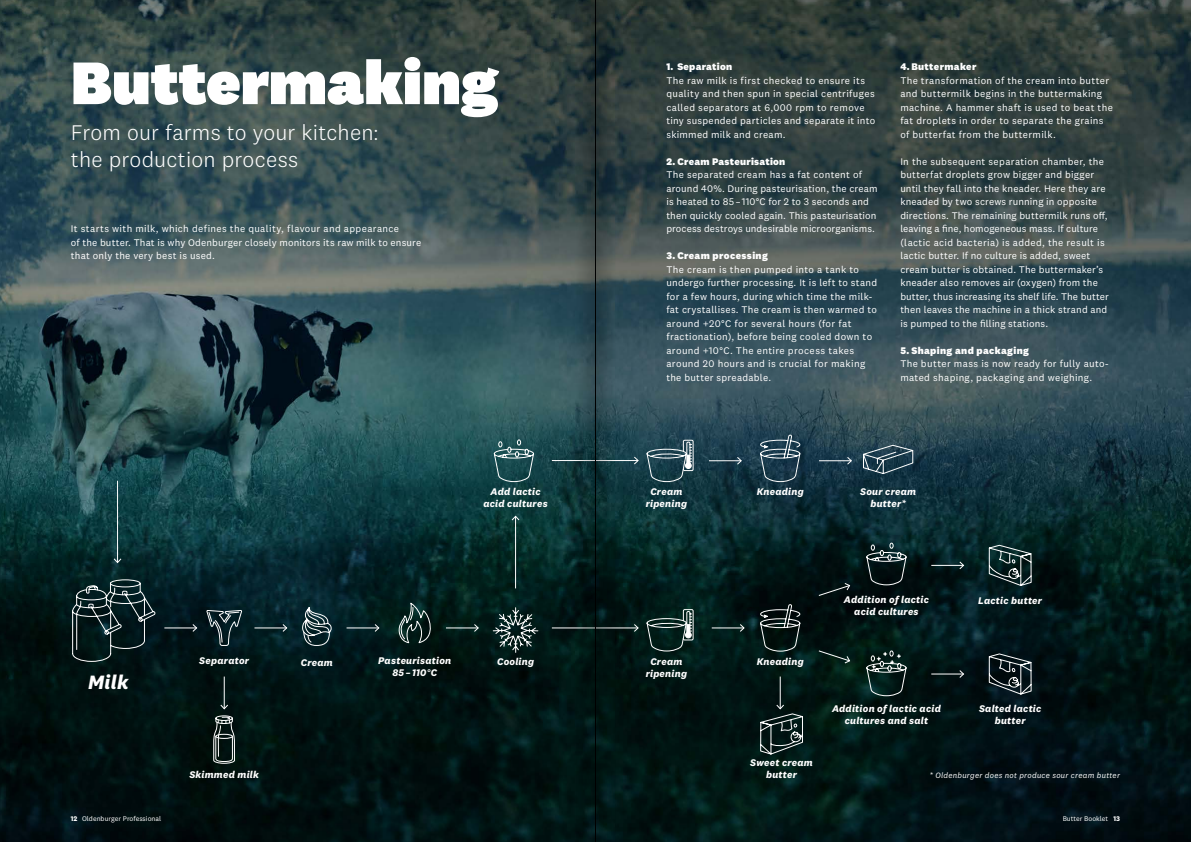
<style>
.page{position:relative;width:1191px;height:842px;background:#fff}
.page>*{position:absolute;margin:0;border:0;box-sizing:border-box;transform-origin:0 0}
.t1{font:900 62.2px "National 2";color:#fff}
.t2{font:300 22px/26.4px "National 2";letter-spacing:.01em;color:#fff}
.Zutaten_National_Regular_10_13_5{font:italic 700 20px "National 2";color:#fff}
.Fließtext_National_Regular_10_13_5{font:10px/13.5px "National 2";letter-spacing:.025em;color:#fff}
.Zutaten_National_Regular_10_13_5-2{font:italic 700 10px/12px "National 2";letter-spacing:.025em;color:#fff;text-align:center}
.Fließtext_National_Regular_10_13_5-2{font:800 10px "National 2";letter-spacing:.035em;color:#fff}
.Zutaten_National_Regular_10_13_5-3{font:italic 8px "National 2";letter-spacing:.03em;color:#fff}
.t3{font:7px "National 2";color:#fff}
.s1{font-weight:700}
</style>
<div class="page">
<img style="left:0;top:0;width:1191px;height:842px">
<hr style="left:164px;top:627px;width:33px;height:1px;background:#fff">
<svg style="left:192px;top:623px;width:6px;height:9px"></svg>
<hr style="left:254px;top:627px;width:33px;height:1px;background:#fff">
<svg style="left:282px;top:623px;width:6px;height:9px"></svg>
<hr style="left:346px;top:627px;width:33px;height:1px;background:#fff">
<svg style="left:374px;top:623px;width:6px;height:9px"></svg>
<hr style="left:446px;top:627px;width:32px;height:1px;background:#fff">
<svg style="left:473px;top:623px;width:6px;height:9px"></svg>
<hr style="left:709px;top:460px;width:32px;height:1px;background:#fff">
<svg style="left:736px;top:456px;width:6px;height:9px"></svg>
<hr style="left:819px;top:460px;width:32px;height:1px;background:#fff">
<svg style="left:846px;top:456px;width:6px;height:9px"></svg>
<hr style="left:711px;top:627px;width:33px;height:1px;background:#fff">
<svg style="left:739px;top:623px;width:6px;height:9px"></svg>
<hr style="left:931px;top:565px;width:32px;height:1px;background:#fff">
<svg style="left:958px;top:561px;width:6px;height:9px"></svg>
<hr style="left:931px;top:674px;width:32px;height:1px;background:#fff">
<svg style="left:958px;top:669px;width:6px;height:9px"></svg>
<svg style="left:818px;top:582px;width:32px;height:14px"></svg>
<svg style="left:818px;top:650px;width:32px;height:14px"></svg>
<hr style="left:117px;top:481px;width:1px;height:81px;background:#fff">
<svg style="left:113px;top:558px;width:9px;height:6px"></svg>
<hr style="left:224px;top:676px;width:1px;height:33px;background:#fff">
<hr style="left:780px;top:676px;width:1px;height:33px;background:#fff">
<hr style="left:515px;top:516px;width:1px;height:72px;background:#fff">
<svg style="left:511px;top:515px;width:9px;height:6px"></svg>
<svg style="left:72px;top:579px;width:84px;height:83px;background:#1e3235"></svg>
<svg style="left:398px;top:601px;width:39px;height:43px;background:#223936"></svg>
<hr style="left:552px;top:627px;width:86px;height:1px;background:#fff">
<svg style="left:633px;top:623px;width:6px;height:9px"></svg>
<hr style="left:552px;top:460px;width:86px;height:1px;background:#fff">
<svg style="left:633px;top:456px;width:6px;height:9px"></svg>
<svg style="left:206px;top:610px;width:37px;height:37px"></svg>
<svg style="left:213px;top:704px;width:22px;height:60px"></svg>
<svg style="left:300px;top:606px;width:32px;height:40px"></svg>
<svg style="left:493px;top:439px;width:41px;height:43px;background:#386367"></svg>
<svg style="left:866px;top:542px;width:41px;height:44px;background:#253638"></svg>
<svg style="left:646px;top:439px;width:48px;height:43px;background:#405f69"></svg>
<svg style="left:646px;top:609px;width:48px;height:43px;background:#2c4440"></svg>
<svg style="left:759px;top:434px;width:41px;height:48px;background:#3a5565"></svg>
<svg style="left:759px;top:604px;width:41px;height:48px;background:#253130"></svg>
<svg style="left:862px;top:444px;width:52px;height:31px;background:#3b5663"></svg>
<svg style="left:866px;top:650px;width:41px;height:46px;background:#283e3b"></svg>
<svg style="left:759px;top:704px;width:46px;height:51px;background:#273836"></svg>
<svg style="left:986px;top:544px;width:46px;height:42px;background:#304647"></svg>
<svg style="left:986px;top:653px;width:46px;height:42px;background:#2f3b40"></svg>
<svg style="left:492px;top:607px;width:46px;height:46px;background:#2f4442"></svg>
<div style="left:574px;top:0;width:43px;height:842px;background:#000;opacity:.75"></div>
<hr style="left:595px;top:0;width:1px;height:842px;background:#000">
<p class="t1" style="left:71px;top:43px;width:429px">Buttermaking</p>
<p class="t2" style="left:71px;top:119px;width:309px">From our farms to your kitchen: the production process</p>
<p class="Fließtext_National_Regular_10_13_5" style="left:71px;top:222px;width:352px">It starts with milk, which defines the quality, flavour and appearance<br>of the butter. That is why Odenburger closely monitors its raw milk to ensure that only the very best is used.</p>
<p class="Zutaten_National_Regular_10_13_5-2" style="left:483px;top:486px;width:66px">Add lactic acid cultures</p>
<p class="Fließtext_National_Regular_10_13_5-2" style="left:666px;top:61px;width:67px">1. Separation</p>
<p class="Fließtext_National_Regular_10_13_5" style="left:666px;top:73px;width:210px">The raw milk is first checked to ensure its quality and then spun in special centrifuges called separators at 6,000 rpm to remove tiny suspended particles and separate it into skimmed milk and cream.</p>
<p class="Fließtext_National_Regular_10_13_5-2" style="left:666px;top:155px;width:120px">2. Cream Pasteurisation</p>
<p class="Fließtext_National_Regular_10_13_5" style="left:666px;top:168px;width:213px">The separated cream has a fat content of around 40%. During pasteurisation, the cream is heated to 85 – 110°C for 2 to 3 seconds and then quickly cooled again. This pasteurisation process destroys undesirable microorganisms.</p>
<p class="Fließtext_National_Regular_10_13_5-2" style="left:666px;top:250px;width:103px">3. Cream processing</p>
<p class="Fließtext_National_Regular_10_13_5" style="left:666px;top:262px;width:212px">The cream is then pumped into a tank to undergo further processing. It is left to stand for a few hours, during which time the milk&shy;fat crystallises. The cream is then warmed to around +20°C for several hours (for fat fractionation), before being cooled down to around +10°C. The entire process takes around 20 hours and is crucial for making the butter spreadable.</p>
<p class="Fließtext_National_Regular_10_13_5-2" style="left:900px;top:61px;width:78px">4.Buttermaker</p>
<p class="Fließtext_National_Regular_10_13_5" style="left:900px;top:73px;width:214px">The transformation of the cream into butter and buttermilk begins in the buttermaking machine. A hammer shaft is used to beat the fat droplets in order to separate the grains of butterfat from the buttermilk.</p>
<p class="Fließtext_National_Regular_10_13_5" style="left:900px;top:154px;width:210px">In the subsequent separation chamber, the butterfat droplets grow bigger and bigger until they fall into the kneader. Here they are kneaded by two screws running in opposite directions. The remaining buttermilk runs off, leaving a fine, homogeneous mass. If culture (lactic acid bacteria) is added, the result is lactic butter. If no culture is added, sweet cream butter is obtained. The buttermaker’s kneader also removes air (oxygen) from the butter, thus increasing its shelf life. The butter then leaves the machine in a thick strand and is pumped to the filling stations.</p>
<p class="Fließtext_National_Regular_10_13_5-2" style="left:900px;top:344px;width:130px">5. Shaping and packaging</p>
<p class="Fließtext_National_Regular_10_13_5" style="left:900px;top:357px;width:210px">The butter mass is now ready for fully auto&shy;mated shaping, packaging and weighing.</p>
<p class="Zutaten_National_Regular_10_13_5-2" style="left:645px;top:486px;width:43px">Cream ripening</p>
<p class="Zutaten_National_Regular_10_13_5-2" style="left:756px;top:486px;width:49px">Kneading</p>
<p class="Zutaten_National_Regular_10_13_5-2" style="left:860px;top:486px;width:58px">Sour cream butter*</p>
<p class="Zutaten_National_Regular_10_13_5-2" style="left:844px;top:594px;width:87px">Addition of lactic acid cultures</p>
<p class="Zutaten_National_Regular_10_13_5-2" style="left:978px;top:595px;width:65px">Lactic butter</p>
<p class="Zutaten_National_Regular_10_13_5" style="left:88px;top:670px;width:42px">Milk</p>
<p class="t3" style="left:71px;top:814px;width:92px"><span class="s1">12</span> Oldenburger Professional</p>
<p class="Zutaten_National_Regular_10_13_5-2" style="left:378px;top:655px;width:75px">Pasteurisation<br>85 – 110°C</p>
<p class="Zutaten_National_Regular_10_13_5-2" style="left:199px;top:655px;width:51px">Separator</p>
<p class="Zutaten_National_Regular_10_13_5-2" style="left:301px;top:656px;width:34px">Cream</p>
<p class="Zutaten_National_Regular_10_13_5-2" style="left:497px;top:655px;width:39px">Cooling</p>
<p class="Zutaten_National_Regular_10_13_5-2" style="left:756px;top:655px;width:49px">Kneading</p>
<p class="Zutaten_National_Regular_10_13_5-2" style="left:645px;top:655px;width:43px">Cream ripening</p>
<p class="Zutaten_National_Regular_10_13_5-2" style="left:189px;top:769px;width:71px">Skimmed milk</p>
<p class="Zutaten_National_Regular_10_13_5-2" style="left:750px;top:757px;width:64px">Sweet cream butter</p>
<p class="Zutaten_National_Regular_10_13_5-2" style="left:832px;top:703px;width:110px">Addition of lactic acid cultures and salt</p>
<p class="Zutaten_National_Regular_10_13_5-2" style="left:979px;top:703px;width:64px">Salted lactic butter</p>
<p class="Zutaten_National_Regular_10_13_5-3" style="left:929px;top:771px;width:192px">* Oldenburger does not produce sour cream butter</p>
<p class="t3" style="left:1062px;top:814px;width:59px">Butter Booklet <span class="s1">13</span></p>
</div>
